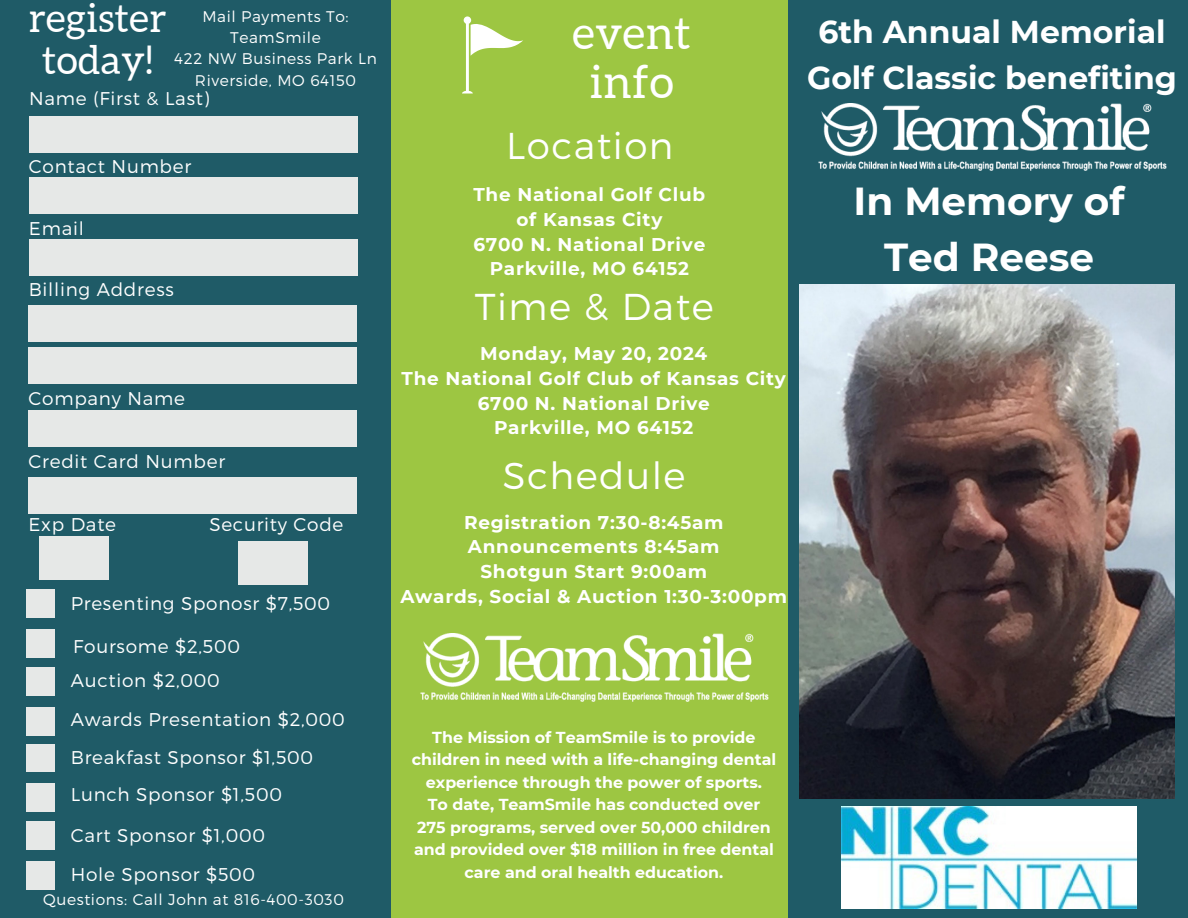
<style>
.page{position:relative;width:1188px;height:918px;background:#1f5b67}
.page>*{position:absolute;margin:0;border:0;box-sizing:border-box;transform-origin:0 0}
.t1{font:45.45px/48.3px "Aleo";letter-spacing:.01em;color:#fff;text-align:center}
.t2{font:39.6px/42.2px "Aleo";letter-spacing:.01em;color:#fff;text-align:center}
.t3{font:700 39px/56.2px "Montserrat";color:#fff;text-align:center}
.t4{font:300 37.35px "Montserrat";letter-spacing:.04em;color:#fff}
.t5{font:700 31.5px/46.2px "Montserrat";color:#fff;text-align:center}
.t6{font:700 18.45px/24.8px "Montserrat";letter-spacing:.04em;color:#fff;text-align:center}
.t7{font:300 18.45px "Montserrat";letter-spacing:.04em;color:#fff}
.t8{font:700 15.9px/22.5px "Montserrat";color:#fff;text-align:center}
.t9{font:300 15.45px "Montserrat";letter-spacing:.04em;color:#fff}
</style>
<div class="page">
<div style="left:392px;top:0;width:396px;height:918px;background:#9dc642"></div>
<div style="left:29px;top:116px;width:329px;height:36px;background:#e6e8e7"></div>
<div style="left:29px;top:178px;width:329px;height:36px;background:#e6e8e7"></div>
<div style="left:29px;top:306px;width:328px;height:36px;background:#e6e8e7"></div>
<div style="left:29px;top:410px;width:328px;height:36px;background:#e6e8e7"></div>
<div style="left:26px;top:590px;width:28px;height:28px;background:#e6e8e7"></div>
<div style="left:29px;top:348px;width:328px;height:36px;background:#e6e8e7"></div>
<div style="left:29px;top:240px;width:328px;height:36px;background:#e6e8e7"></div>
<div style="left:29px;top:478px;width:328px;height:36px;background:#e6e8e7"></div>
<div style="left:39px;top:536px;width:70px;height:43px;background:#e6e8e7"></div>
<div style="left:238px;top:542px;width:70px;height:43px;background:#e6e8e7"></div>
<img style="left:842px;top:806px;width:294px;height:103px">
<img style="left:818px;top:103px;width:348px;height:68px">
<div style="left:26px;top:629px;width:28px;height:28px;background:#e6e8e7"></div>
<div style="left:26px;top:667px;width:28px;height:29px;background:#e6e8e7"></div>
<div style="left:26px;top:707px;width:28px;height:28px;background:#e6e8e7"></div>
<div style="left:26px;top:744px;width:28px;height:28px;background:#e6e8e7"></div>
<div style="left:26px;top:783px;width:28px;height:29px;background:#e6e8e7"></div>
<div style="left:26px;top:822px;width:28px;height:28px;background:#e6e8e7"></div>
<div style="left:26px;top:861px;width:28px;height:28px;background:#e6e8e7"></div>
<img style="left:420px;top:634px;width:348px;height:67px">
<svg style="left:462px;top:16px;width:61px;height:78px"></svg>
<img style="left:800px;top:284px;width:374px;height:514px">
<h6 class="t2" style="left:29px;top:-4px;width:139px">register today!</h6>
<p class="t9" style="left:202px;top:6px;width:148px">Mail Payments To:</p>
<h6 class="t9" style="left:230px;top:27px;width:92px">TeamSmile</h6>
<p class="t9" style="left:174px;top:49px;width:204px">422 NW Business Park Ln</p>
<h6 class="t9" style="left:195px;top:70px;width:163px">Riverside, MO 64150</h6>
<p class="t7" style="left:29px;top:86px;width:182px">Name (First &amp; Last)</p>
<p class="t7" style="left:29px;top:154px;width:164px">Contact Number</p>
<p class="t7" style="left:29px;top:216px;width:56px">Email</p>
<p class="t7" style="left:29px;top:278px;width:147px">Billing Address</p>
<h1 class="t7" style="left:29px;top:386px;width:158px">Company Name</h1>
<p class="t7" style="left:29px;top:450px;width:198px">Credit Card Number</p>
<p class="t7" style="left:29px;top:513px;width:89px">Exp Date</p>
<p class="t7" style="left:209px;top:513px;width:136px">Security Code</p>
<p class="t7" style="left:71px;top:592px;width:261px">Presenting Sponosr $7,500</p>
<h6 class="t7" style="left:73px;top:635px;width:168px">Foursome $2,500</h6>
<h6 class="t7" style="left:71px;top:669px;width:151px">Auction $2,000</h6>
<h3 class="t7" style="left:71px;top:707px;width:276px">Awards Presentation $2,000</h3>
<h5 class="t7" style="left:71px;top:745px;width:244px">Breakfast Sponsor $1,500</h5>
<p class="t7" style="left:71px;top:783px;width:213px">Lunch Sponsor $1,500</p>
<h6 class="t7" style="left:71px;top:824px;width:196px">Cart Sponsor $1,000</h6>
<p class="t7" style="left:71px;top:863px;width:186px">Hole Sponsor $500</p>
<h5 class="t9" style="left:43px;top:889px;width:302px">Questions: Call John at 816-400-3030</h5>
<h3 class="t1" style="left:573px;top:9px;width:120px">event info</h3>
<p class="t4" style="left:506px;top:122px;width:169px">Location</p>
<p class="t6" style="left:473px;top:182px;width:233px">The National Golf Club of Kansas City<br>6700 N. National Drive<br>Parkville, MO 64152</p>
<p class="t4" style="left:475px;top:283px;width:240px">Time &amp; Date</p>
<p class="t6" style="left:402px;top:341px;width:386px">Monday, May 20, 2024<br>The National Golf Club of Kansas City<br>6700 N. National Drive<br>Parkville, MO 64152</p>
<h5 class="t4" style="left:503px;top:451px;width:184px">Schedule</h5>
<p class="t6" style="left:400px;top:510px;width:388px">Registration 7:30-8:45am<br>Announcements 8:45am<br>Shotgun Start 9:00am<br>Awards, Social &amp; Auction 1:30-3:00pm</p>
<h6 class="t5" style="left:807px;top:8px;width:371px">6th Annual Memorial<br>Golf Classic benefiting</h6>
<h3 class="t3" style="left:854px;top:173px;width:272px">In Memory of<br>Ted Reese</h3>
<h6 class="t8" style="left:412px;top:726px;width:366px">The Mission of TeamSmile is to provide children in need with a life-changing dental experience through the power of sports.</h6>
<p class="t8" style="left:428px;top:793px;width:334px">To date, TeamSmile has conducted over</p>
<p class="t8" style="left:414px;top:816px;width:361px">275 programs, served over 50,000 children and provided over $18 million in free dental care and oral health education.</p>
</div>
